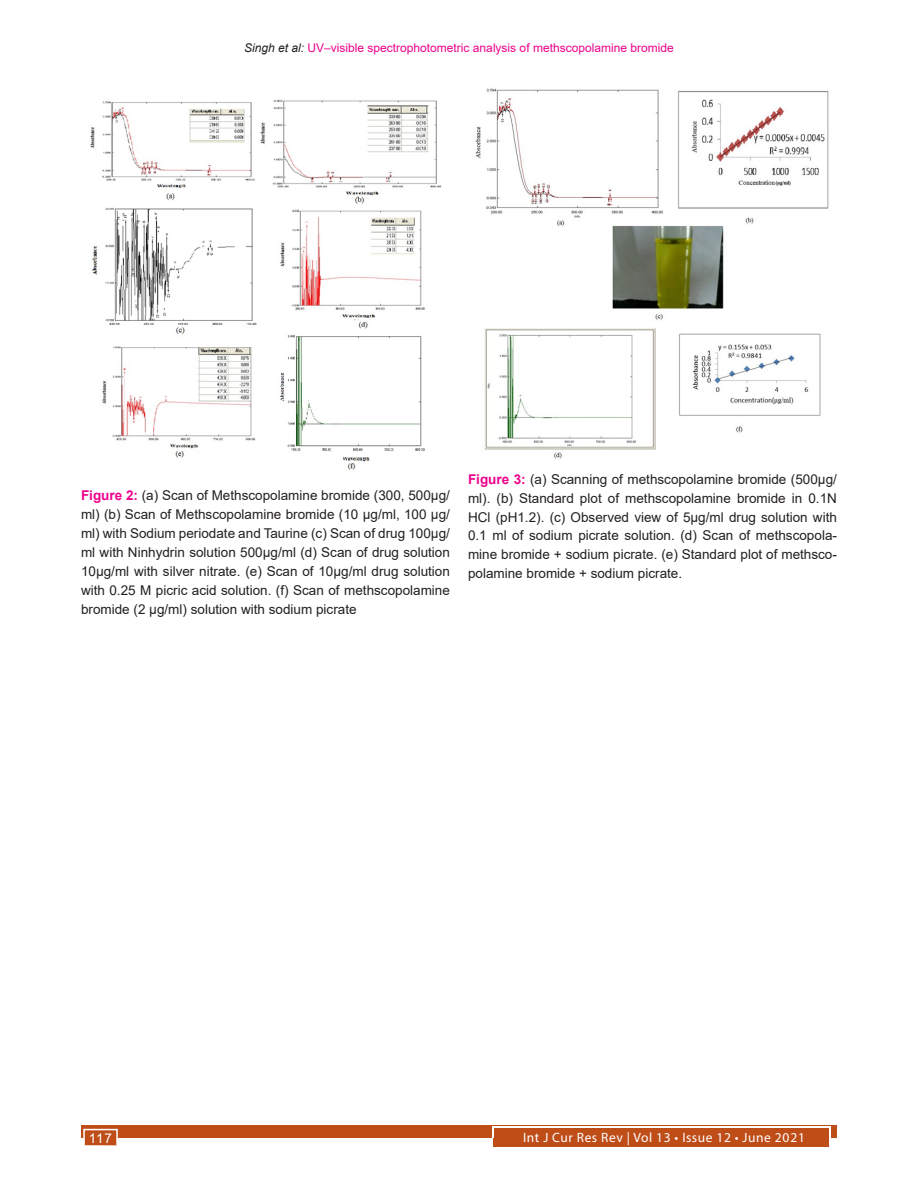
<style>
.page{position:relative;width:918px;height:1188px;background:#fff}
.page>*{position:absolute;margin:0;border:0;box-sizing:border-box;transform-origin:0 0}
.Figure_caption_copy{font:13.5px/18.9px "Arial";color:#231f20;text-align:justify}
.t1{font:13.5px "Myriad Pro";letter-spacing:.04em;color:#fff}
.t2{font:13.5px "Arial";color:#fff}
.t3{font:12px "Arial";color:#ed028c}
.s1{font-style:italic;color:#231f20}
.s2{font-weight:700;color:#ed028c}
</style>
<div class="page">
<div style="left:81px;top:1125px;width:756px;height:13px;background:#be4d18"></div>
<div style="left:494px;top:1128px;width:335px;height:19px;background:#be4d18"></div>
<hr style="left:492px;top:1127px;width:338px;height:1px;background:#fff">
<svg style="left:492px;top:1128px;width:2px;height:10px"></svg>
<svg style="left:829px;top:1127px;width:2px;height:11px"></svg>
<div style="left:83px;top:1129px;width:35px;height:17px;background:#be4d18;border:2px solid #fff"></div>
<img style="left:90px;top:99px;width:352px;height:371px">
<img style="left:475px;top:88px;width:354px;height:371px">
<p class="t3" style="left:244px;top:39px;width:431px"><span class="s1">Singh et al:</span> UV–visible spectrophotometric analysis of methscopolamine bromide</p>
<p class="Figure_caption_copy" style="left:81px;top:486px;width:370px"><span class="s2">Figure 2:</span> (a) Scan of Methscopolamine bromide (300, 500µg/ ml) (b) Scan of Methscopolamine bromide (10 μg/ml, 100 μg/ ml) with Sodium periodate and Taurine (c) Scan of drug 100μg/ ml with Ninhydrin solution 500μg/ml (d) Scan of drug solution 10μg/ml with silver nitrate. (e) Scan of 10μg/ml drug solution with 0.25 M picric acid solution. (f) Scan of methscopolamine bromide (2 μg/ml) solution with sodium picrate</p>
<p class="Figure_caption_copy" style="left:468px;top:469px;width:370px"><span class="s2">Figure 3:</span> (a) Scanning of methscopolamine bromide (500µg/ ml). (b) Standard plot of methscopolamine bromide in 0.1N HCl (pH1.2). (c) Observed view of 5μg/ml drug solution with 0.1 ml of sodium picrate solution. (d) Scan of methscopola&shy;mine bromide + sodium picrate. (e) Standard plot of methsco&shy;polamine bromide + sodium picrate.</p>
<p class="t2" style="left:89px;top:1129px;width:25px">117</p>
<p class="t1" style="left:523px;top:1129px;width:283px">Int J Cur Res Rev | Vol 13 • Issue 12 • June 2021</p>
</div>
